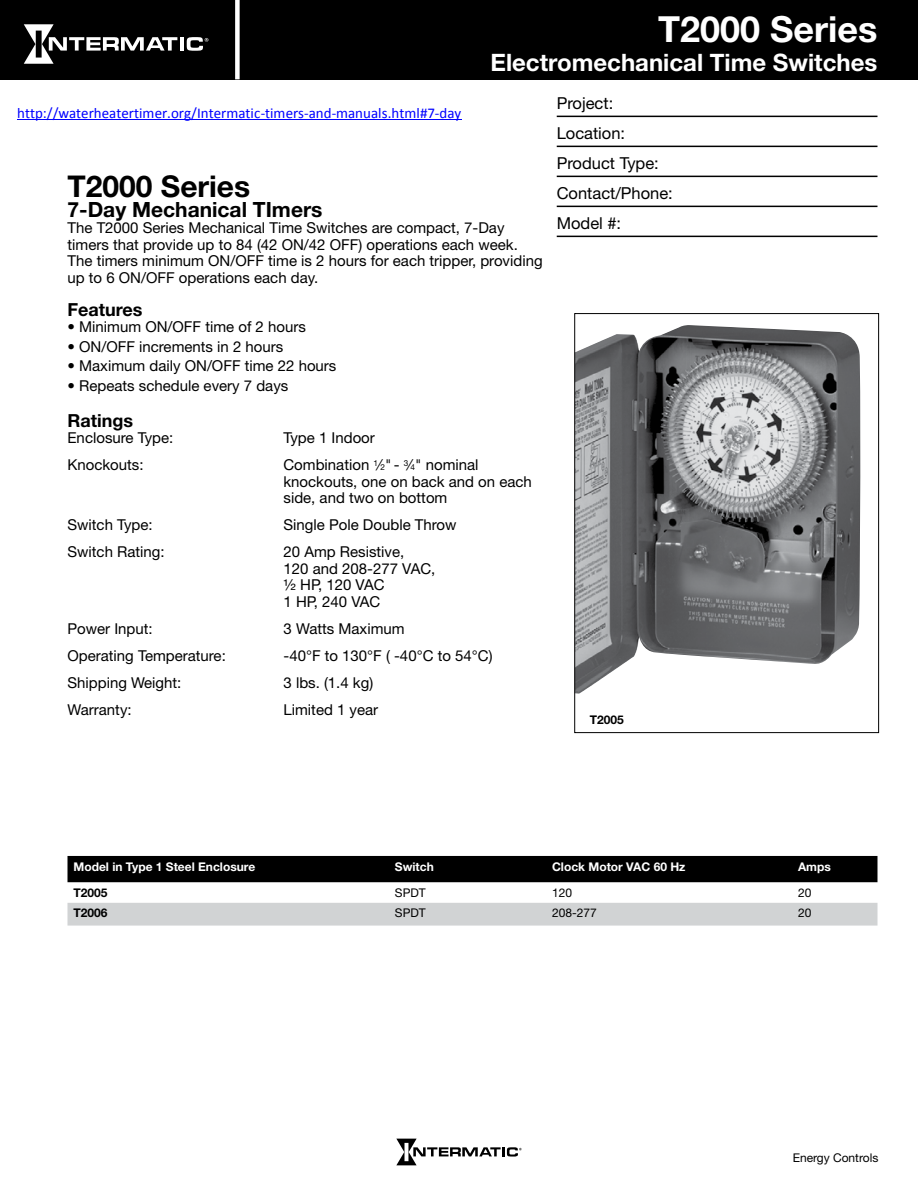
<style>
.page{position:relative;width:918px;height:1188px;background:#fff}
.page>*{position:absolute;margin:0;border:0;box-sizing:border-box;transform-origin:0 0}
.t1{font:700 36px "Helvetica Neue LT Std";color:#fff}
.t2{font:700 30px "Helvetica Neue LT Std";color:#000}
.t3{font:700 24px "Helvetica Neue LT Std";color:#fff}
.t4{font:700 21px "Helvetica Neue LT Std";color:#000}
.t5{font:700 18px "Helvetica Neue LT Std";color:#000}
.t6{font:16.5px/30px "Helvetica Neue LT Std";color:#000}
.t7{font:15px/16.5px "Helvetica Neue LT Std";color:#000}
.t8{font:15px "Calibri";color:#00f}
.t9{font:700 12px "Helvetica Neue LT Std";color:#fff}
.t10{font:12px "Helvetica Neue LT Std";color:#000}
.t11{font:700 12px "Helvetica Neue LT Std";color:#000}
.s1{font-size:8.25px}
</style>
<div class="page">
<svg style="left:396px;top:1139px;width:126px;height:26px"></svg>
<div style="left:0;top:0;width:918px;height:80px;background:#000"></div>
<hr style="left:180px;top:37px;width:4px;height:14px;background:#fff">
<svg style="left:187px;top:37px;width:21px;height:14px"></svg>
<svg style="left:24px;top:24px;width:153px;height:40px"></svg>
<div style="left:235px;top:0;width:5px;height:79px;background:#fff"></div>
<hr style="left:557px;top:116px;width:321px;height:1px;background:#000">
<hr style="left:557px;top:146px;width:321px;height:1px;background:#000">
<hr style="left:557px;top:176px;width:321px;height:1px;background:#000">
<hr style="left:557px;top:206px;width:321px;height:1px;background:#000">
<hr style="left:557px;top:236px;width:321px;height:1px;background:#000">
<div style="left:68px;top:856px;width:810px;height:26px;background:#000"></div>
<div style="left:68px;top:903px;width:810px;height:23px;background:#d1d3d4"></div>
<img style="left:576px;top:325px;width:285px;height:369px">
<div style="left:574px;top:313px;width:305px;height:420px;border:1px solid #000"></div>
<hr style="left:17px;top:119px;width:444px;height:1px;background:#00f">
<h1 class="t1" style="left:658px;top:7px;width:221px">T2000 Series</h1>
<h3 class="t3" style="left:490px;top:48px;width:388px">Electromechanical Time Switches</h3>
<p class="t8" style="left:17px;top:107px;width:446px">http://waterheatertimer.org/Intermatic-timers-and-manuals.html#7-day</p>
<h2 class="t2" style="left:68px;top:168px;width:184px">T2000 Series</h2>
<h3 class="t4" style="left:68px;top:196px;width:257px">7-Day Mechanical TImers</h3>
<p class="t7" style="left:68px;top:220px;width:477px">The T2000 Series Mechanical Time Switches are compact, 7-Day timers that provide up to 84 (42 ON/42 OFF) operations each week.<br>The timers minimum ON/OFF time is 2 hours for each tripper, providing up to 6 ON/OFF operations each day.</p>
<p class="t5" style="left:68px;top:298px;width:77px">Features</p>
<p class="t7" style="left:68px;top:319px;width:240px">• Minimum ON/OFF time of 2 hours</p>
<p class="t7" style="left:68px;top:338px;width:217px">• ON/OFF increments in 2 hours</p>
<p class="t7" style="left:68px;top:358px;width:270px">• Maximum daily ON/OFF time 22 hours</p>
<p class="t7" style="left:68px;top:377px;width:222px">• Repeats schedule every 7 days</p>
<p class="t5" style="left:68px;top:409px;width:67px">Ratings</p>
<p class="t7" style="left:68px;top:430px;width:107px">Enclosure Type:</p>
<p class="t7" style="left:284px;top:430px;width:93px">Type 1 Indoor</p>
<p class="t7" style="left:68px;top:457px;width:78px">Knockouts:</p>
<p class="t7" style="left:284px;top:457px;width:250px">Combination <sup>1</sup>⁄<span class="s1">2</span>" - <sup>3</sup>⁄<span class="s1">4</span>" nominal knockouts, one on back and on each side, and two on bottom</p>
<p class="t7" style="left:68px;top:517px;width:87px">Switch Type:</p>
<p class="t7" style="left:284px;top:517px;width:175px">Single Pole Double Throw</p>
<p class="t7" style="left:68px;top:544px;width:99px">Switch Rating:</p>
<p class="t7" style="left:284px;top:544px;width:153px">20 Amp Resistive,<br>120 and 208-277 VAC, ½ HP, 120 VAC<br>1 HP, 240 VAC</p>
<p class="t7" style="left:68px;top:620px;width:87px">Power Input:</p>
<p class="t7" style="left:284px;top:620px;width:123px">3 Watts Maximum</p>
<p class="t7" style="left:68px;top:647px;width:160px">Operating Temperature:</p>
<p class="t7" style="left:284px;top:647px;width:211px">-40°F to 130°F ( -40°C to 54°C)</p>
<p class="t7" style="left:68px;top:674px;width:115px">Shipping Weight:</p>
<p class="t7" style="left:284px;top:674px;width:91px">3 lbs. (1.4 kg)</p>
<p class="t7" style="left:68px;top:701px;width:66px">Warranty:</p>
<p class="t7" style="left:284px;top:701px;width:96px">Limited 1 year</p>
<p class="t6" style="left:557px;top:88px;width:118px">Project:<br>Location:<br>Product Type:<br>Contact/Phone:<br>Model #:</p>
<p class="t11" style="left:590px;top:712px;width:36px">T2005</p>
<p class="t9" style="left:73px;top:859px;width:183px">Model in Type 1 Steel Enclosure</p>
<p class="t9" style="left:395px;top:859px;width:40px">Switch</p>
<p class="t9" style="left:552px;top:859px;width:135px">Clock Motor VAC 60 Hz</p>
<p class="t9" style="left:798px;top:859px;width:34px">Amps</p>
<p class="t11" style="left:73px;top:885px;width:36px">T2005</p>
<p class="t10" style="left:395px;top:885px;width:32px">SPDT</p>
<p class="t10" style="left:552px;top:885px;width:22px">120</p>
<p class="t10" style="left:798px;top:885px;width:15px">20</p>
<p class="t11" style="left:73px;top:906px;width:36px">T2006</p>
<p class="t10" style="left:395px;top:906px;width:32px">SPDT</p>
<p class="t10" style="left:552px;top:906px;width:46px">208-277</p>
<p class="t10" style="left:798px;top:906px;width:15px">20</p>
<p class="t10" style="left:793px;top:1151px;width:87px">Energy Controls</p>
</div>
